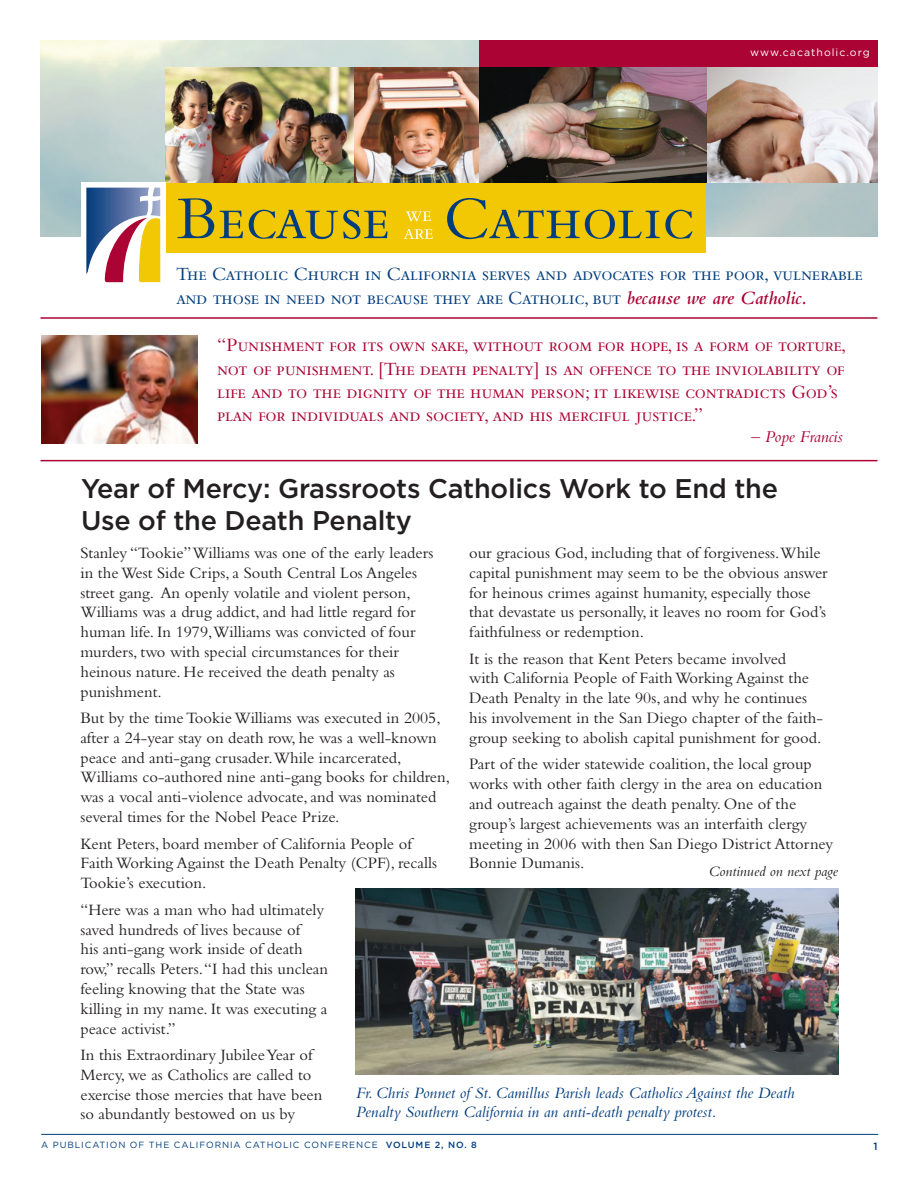
<style>
.page{position:relative;width:918px;height:1188px;background:#fff}
.page>*{position:absolute;margin:0;border:0;box-sizing:border-box;transform-origin:0 0}
.t1{font:500 27px/32.4px "Gotham";letter-spacing:-.01em;color:#231f20}
.t2{font:19.5px/23.4px "Bembo SC";letter-spacing:-.02em;color:#ab0333}
.t3{font:19.5px/23.4px "Bembo SC";letter-spacing:-.02em;color:#013d7d}
.t4{font:italic 17.25px "Bembo";color:#ab0333}
.t5{font:16.5px/19.8px "Bembo";color:#231f20}
.t6{font:italic 16.5px/19.8px "Bembo";color:#013d7d}
.t7{font:italic 15px "Bembo";color:#231f20}
.t8{font:10.5px "Gotham";letter-spacing:.1em;color:#fff}
.t9{font:500 10.5px "Gotham";color:#013d7d}
.t10{font:9px "Gotham";letter-spacing:.1em;color:#013d7d}
.s1{font-family:"Bembo Semibold Italic Os F";color:#ab0333}
.s2{font-weight:500}
</style>
<div class="page">
<img style="left:40px;top:40px;width:838px;height:196px">
<div style="left:479px;top:40px;width:399px;height:28px;background:#ab0333"></div>
<img style="left:166px;top:68px;width:712px;height:114px">
<div style="left:166px;top:184px;width:540px;height:69px;background:#f2c805"></div>
<div style="left:81px;top:182px;width:85px;height:106px;background:#fff"></div>
<svg style="left:86px;top:188px;width:74px;height:94px"></svg>
<svg style="left:178px;top:198px;width:515px;height:41px"></svg>
<hr style="left:40px;top:317px;width:838px;height:2px;background:#ab0333">
<hr style="left:40px;top:460px;width:838px;height:1px;background:#ab0333">
<img style="left:41px;top:335px;width:156px;height:109px">
<hr style="left:41px;top:1134px;width:837px;height:1px;background:#013d7d">
<img style="left:356px;top:888px;width:482px;height:187px">
<p class="t8" style="left:750px;top:47px;width:121px">www.cacatholic.org</p>
<p class="t3" style="left:176px;top:263px;width:688px">The Catholic Church in California serves and advocates for the poor, vulnerable and those in need not because they are Catholic, but <span class="s1">because we are Catholic.</span></p>
<p class="t2" style="left:217px;top:334px;width:631px">“Punishment for its own sake, without room for hope, is a form of torture, not of punishment. [The death penalty] is an offence to the inviolability of life and to the dignity of the human person; it likewise contradicts God’s plan for individuals and society, and his merciful justice.”</p>
<p class="t4" style="left:751px;top:427px;width:93px">– Pope Francis</p>
<h1 class="t1" style="left:81px;top:471px;width:699px">Year of Mercy: Grassroots Catholics Work to End the<br>Use of the Death Penalty</h1>
<p class="t5" style="left:80px;top:543px;width:355px">Stanley “Tookie” Williams was one of the early leaders in the West Side Crips, a South Central Los Angeles street gang. An openly volatile and violent person, Williams was a drug addict, and had little regard for human life. In 1979,Williams was convicted of four murders, two with special circumstances for their heinous nature. He received the death penalty as punishment.</p>
<p class="t5" style="left:80px;top:708px;width:371px">But by the time Tookie Williams was executed in 2005, after a 24-year stay on death row, he was a well-known peace and anti-gang crusader.While incarcerated, Williams co-authored nine anti-gang books for children, was a vocal anti-violence advocate, and was nominated several times for the Nobel Peace Prize.</p>
<p class="t5" style="left:80px;top:833px;width:358px">Kent Peters, board member of California People of<br>Faith Working Against the Death Penalty (CPF), recalls<br>Tookie’s execution.</p>
<p class="t5" style="left:80px;top:899px;width:249px">“Here was a man who had ultimately saved hundreds of lives because of<br>his anti-gang work inside of death row,” recalls Peters. “I had this unclean feeling knowing that the State was killing in my name. It was executing a peace activist.”</p>
<p class="t5" style="left:80px;top:1045px;width:243px">In this Extraordinary Jubilee Year of Mercy, we as Catholics are called to exercise those mercies that have been so abundantly bestowed on us by</p>
<p class="t5" style="left:469px;top:543px;width:360px">our gracious God, including that of forgiveness.While capital punishment may seem to be the obvious answer for heinous crimes against humanity, especially those that devastate us personally, it leaves no room for God’s faithfulness or redemption.</p>
<p class="t5" style="left:469px;top:648px;width:355px">It is the reason that Kent Peters became involved<br>with California People of Faith Working Against the Death Penalty in the late 90s, and why he continues his involvement in the San Diego chapter of the faith&shy;group seeking to abolish capital punishment for good.</p>
<p class="t5" style="left:469px;top:754px;width:366px">Part of the wider statewide coalition, the local group works with other faith clergy in the area on education and outreach against the death penalty. One of the group’s largest achievements was an interfaith clergy meeting in 2006 with then San Diego District Attorney Bonnie Dumanis.</p>
<p class="t7" style="left:709px;top:862px;width:131px">Continued on next page</p>
<p class="t6" style="left:356px;top:1082px;width:440px">Fr. Chris Ponnet of St. Camillus Parish leads Catholics Against the Death<br>Penalty Southern California in an anti-death penalty protest.</p>
<p class="t10" style="left:41px;top:1140px;width:437px">A PUBLICATION OF THE CALIFORNIA CATHOLIC CONFERENCE <span class="s2">VOLUME 2, NO. 8</span></p>
<p class="t9" style="left:873px;top:1140px;width:6px">1</p>
</div>
